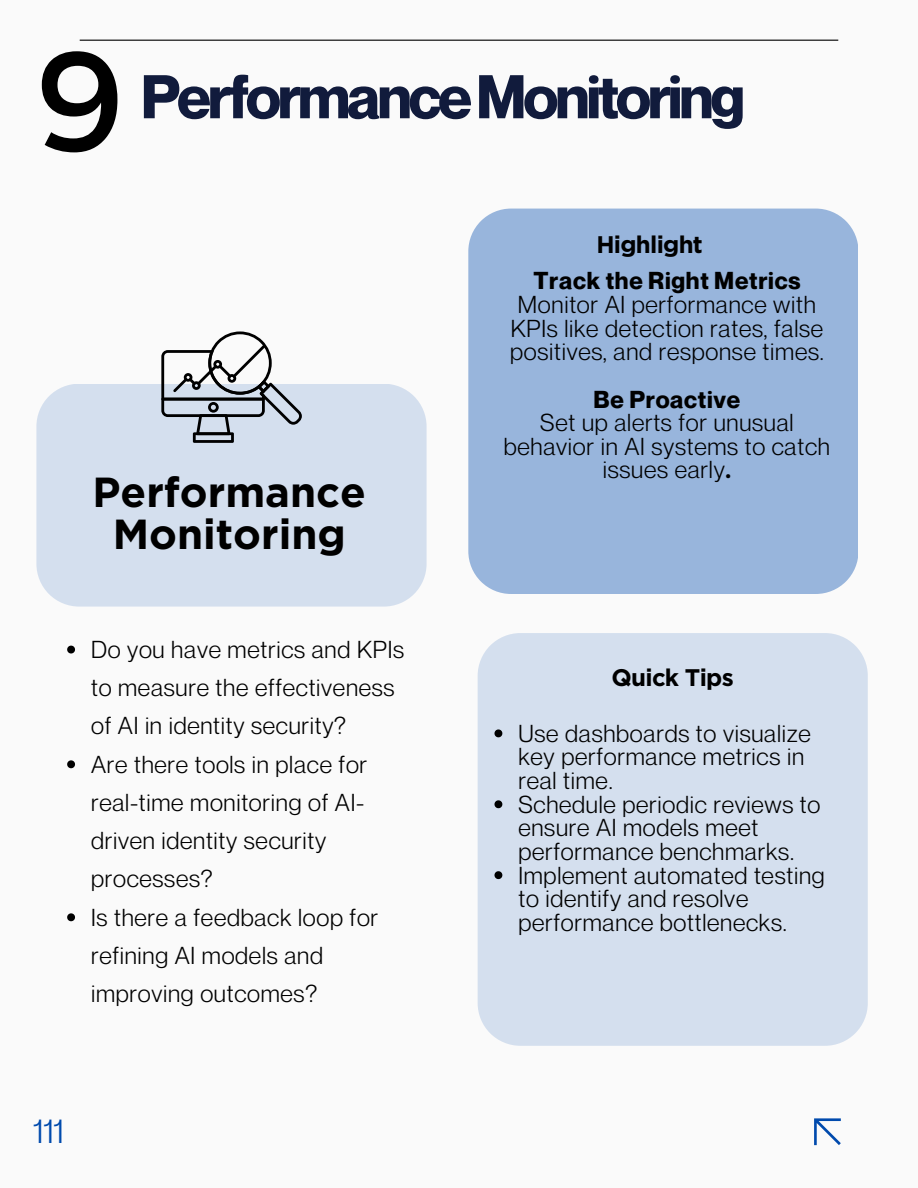
<style>
.page{position:relative;width:918px;height:1188px;background:#fafafa}
.page>*{position:absolute;margin:0;border:0;box-sizing:border-box;transform-origin:0 0}
.t1{font:142.5px "Montserrat";color:#000}
.t2{font:700 60.3px "Neue Montreal";letter-spacing:-.05em;color:#111b3c}
.t3{font:700 42px/41.7px "Gotham";color:#000;text-align:center}
.t4{font:33.9px "Neue Montreal";color:#004aad}
.t5{font:24px/23.7px "Neue Montreal";letter-spacing:.03em;color:#000}
.t6{font:700 24px "Neue Montreal";letter-spacing:.03em;color:#000}
.t7{font:700 24px "Gotham";letter-spacing:-.03em;color:#000}
.s1{font-weight:700}
</style>
<div class="page">
<hr style="left:80px;top:40px;width:758px;height:1px;background:#000">
<svg style="left:814px;top:1118px;width:27px;height:27px"></svg>
<div style="left:36px;top:384px;width:390px;height:223px;background:#d4dfee"></div>
<div style="left:468px;top:209px;width:390px;height:385px;background:#98b5dc"></div>
<div style="left:478px;top:633px;width:390px;height:413px;background:#d4dfee"></div>
<svg style="left:67px;top:646px;width:8px;height:7px"></svg>
<svg style="left:67px;top:760px;width:8px;height:8px"></svg>
<svg style="left:67px;top:913px;width:8px;height:8px"></svg>
<svg style="left:494px;top:729px;width:8px;height:8px"></svg>
<svg style="left:494px;top:800px;width:8px;height:8px"></svg>
<svg style="left:494px;top:871px;width:8px;height:8px"></svg>
<svg style="left:161px;top:331px;width:141px;height:112px"></svg>
<h1 class="t1" style="left:36px;top:8px;width:89px">9</h1>
<p class="t2" style="left:141px;top:60px;width:606px">PerformanceMonitoring</p>
<p class="t7" style="left:596px;top:230px;width:108px">Highlight</p>
<p class="t3" style="left:93px;top:471px;width:275px">Performance<br>Monitoring</p>
<p class="t5" style="left:91px;top:630px;width:315px;line-height:38.2px">Do you have metrics and KPIs to measure the effectiveness of AI in identity security?</p>
<p class="t5" style="left:91px;top:745px;width:278px;line-height:38.2px">Are there tools in place for real-time monitoring of AI&shy;driven identity security processes?</p>
<p class="t5" style="left:91px;top:898px;width:289px;line-height:38.2px">Is there a feedback loop for refining AI models and improving outcomes?</p>
<p class="t4" style="left:33px;top:1110px;width:33px">111</p>
<p class="t6" style="left:533px;top:266px;width:269px">Track the Right Metrics</p>
<h4 class="t5" style="left:510px;top:292px;width:315px;text-align:center">Monitor AI performance with<br>KPIs like detection rates, false positives, and response times.</h4>
<p class="t6" style="left:594px;top:384px;width:148px">Be Proactive</p>
<p class="t5" style="left:504px;top:410px;width:328px;text-align:center">Set up alerts for unusual behavior in AI systems to catch issues early<span class="s1">.</span></p>
<h2 class="t7" style="left:612px;top:663px;width:124px">Quick Tips</h2>
<p class="t5" style="left:518px;top:721px;width:294px">Use dashboards to visualize key performance metrics in real time.</p>
<h4 class="t5" style="left:518px;top:792px;width:304px">Schedule periodic reviews to ensure AI models meet performance benchmarks.</h4>
<p class="t5" style="left:518px;top:863px;width:308px">Implement automated testing to identify and resolve performance bottlenecks.</p>
</div>
